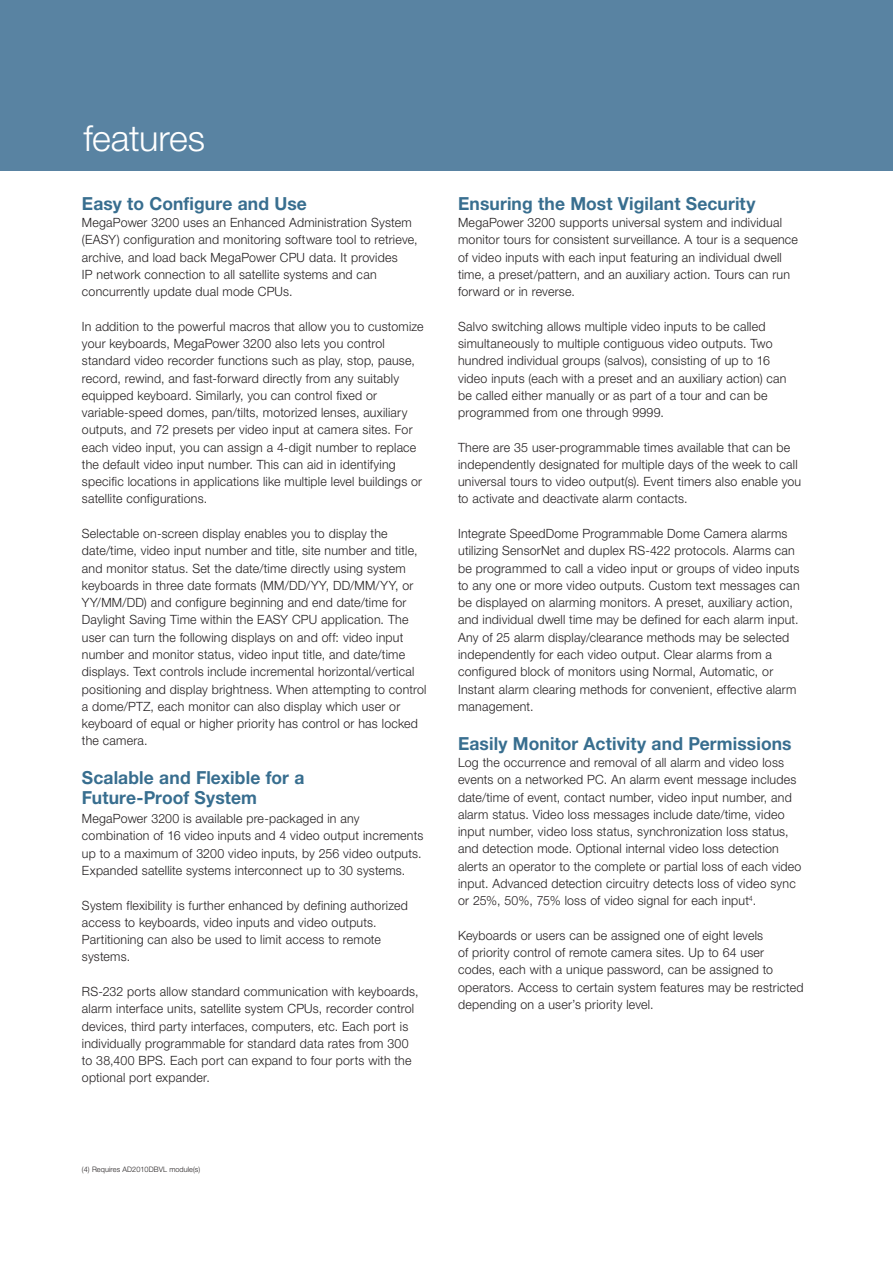
<style>
.page{position:relative;width:893px;height:1263px;background:#fff}
.page>*{position:absolute;margin:0;border:0;box-sizing:border-box;transform-origin:0 0}
.t1{font:300 36px "Helvetica Neue LT Pro";letter-spacing:-.015em;color:#fff}
.t2{font:700 18px/19.5px "Helvetica Neue LT Pro";letter-spacing:.005em;color:#386e8f}
.t3{font:300 12.75px/17.2px "Helvetica Neue LT Pro";letter-spacing:.02em;color:#231f20}
.t4{font:300 7.5px "Helvetica Neue LT Pro";letter-spacing:.01em;color:#231f20}
</style>
<div class="page">
<div style="left:0;top:0;width:893px;height:170px;background:#5983a2"></div>
<h1 class="t1" style="left:83px;top:116px;width:123px">features</h1>
<h2 class="t2" style="left:82px;top:193px;width:226px">Easy to Configure and Use</h2>
<p class="t3" style="left:82px;top:214px;width:337px">MegaPower 3200 uses an Enhanced Administration System (EASY) configuration and monitoring software tool to retrieve, archive, and load back MegaPower CPU data. It provides<br>IP network connection to all satellite systems and can concurrently update dual mode CPUs.</p>
<p class="t3" style="left:82px;top:317px;width:343px">In addition to the powerful macros that allow you to customize your keyboards, MegaPower 3200 also lets you control standard video recorder functions such as play, stop, pause, record, rewind, and fast-forward directly from any suitably equipped keyboard. Similarly, you can control fixed or variable-speed domes, pan/tilts, motorized lenses, auxiliary outputs, and 72 presets per video input at camera sites. For each video input, you can assign a 4-digit number to replace the default video input number. This can aid in identifying specific locations in applications like multiple level buildings or satellite configurations.</p>
<p class="t3" style="left:82px;top:525px;width:346px">Selectable on-screen display enables you to display the date/time, video input number and title, site number and title, and monitor status. Set the date/time directly using system keyboards in three date formats (MM/DD/YY, DD/MM/YY, or YY/MM/DD) and configure beginning and end date/time for Daylight Saving Time within the EASY CPU application. The user can turn the following displays on and off: video input number and monitor status, video input title, and date/time displays. Text controls include incremental horizontal/vertical positioning and display brightness. When attempting to control a dome/PTZ, each monitor can also display which user or keyboard of equal or higher priority has control or has locked the camera.</p>
<h2 class="t2" style="left:82px;top:768px;width:224px">Scalable and Flexible for a<br>Future-Proof System</h2>
<p class="t3" style="left:82px;top:810px;width:343px">MegaPower 3200 is available pre-packaged in any combination of 16 video inputs and 4 video output increments up to a maximum of 3200 video inputs, by 256 video outputs.<br>Expanded satellite systems interconnect up to 30 systems.</p>
<p class="t3" style="left:82px;top:896px;width:327px">System flexibility is further enhanced by defining authorized access to keyboards, video inputs and video outputs.<br>Partitioning can also be used to limit access to remote systems.</p>
<p class="t3" style="left:82px;top:982px;width:338px">RS-232 ports allow standard communication with keyboards, alarm interface units, satellite system CPUs, recorder control devices, third party interfaces, computers, etc. Each port is individually programmable for standard data rates from 300 to 38,400 BPS. Each port can expand to four ports with the optional port expander.</p>
<h2 class="t2" style="left:458px;top:193px;width:299px">Ensuring the Most Vigilant Security</h2>
<p class="t3" style="left:458px;top:214px;width:341px">MegaPower 3200 supports universal system and individual monitor tours for consistent surveillance. A tour is a sequence of video inputs with each input featuring an individual dwell time, a preset/pattern, and an auxiliary action. Tours can run forward or in reverse.</p>
<p class="t3" style="left:458px;top:317px;width:330px">Salvo switching allows multiple video inputs to be called simultaneously to multiple contiguous video outputs. Two hundred individual groups (salvos), consisting of up to 16 video inputs (each with a preset and an auxiliary action) can be called either manually or as part of a tour and can be programmed from one through 9999.</p>
<p class="t3" style="left:458px;top:438px;width:345px">There are 35 user-programmable times available that can be independently designated for multiple days of the week to call universal tours to video output(s). Event timers also enable you to activate and deactivate alarm contacts.</p>
<p class="t3" style="left:458px;top:525px;width:343px">Integrate SpeedDome Programmable Dome Camera alarms utilizing SensorNet and duplex RS-422 protocols. Alarms can be programmed to call a video input or groups of video inputs to any one or more video outputs. Custom text messages can be displayed on alarming monitors. A preset, auxiliary action, and individual dwell time may be defined for each alarm input.<br>Any of 25 alarm display/clearance methods may be selected independently for each video output. Clear alarms from a configured block of monitors using Normal, Automatic, or Instant alarm clearing methods for convenient, effective alarm management.</p>
<h2 class="t2" style="left:458px;top:733px;width:335px">Easily Monitor Activity and Permissions</h2>
<p class="t3" style="left:458px;top:754px;width:345px">Log the occurrence and removal of all alarm and video loss events on a networked PC. An alarm event message includes date/time of event, contact number, video input number, and alarm status. Video loss messages include date/time, video input number, video loss status, synchronization loss status, and detection mode. Optional internal video loss detection alerts an operator to the complete or partial loss of each video input. Advanced detection circuitry detects loss of video sync or 25%, 50%, 75% loss of video signal for each input<sup>4</sup>.</p>
<p class="t3" style="left:458px;top:926px;width:347px">Keyboards or users can be assigned one of eight levels<br>of priority control of remote camera sites. Up to 64 user codes, each with a unique password, can be assigned to operators. Access to certain system features may be restricted depending on a user’s priority level.</p>
<p class="t4" style="left:82px;top:1164px;width:120px">(4) Requires AD2010DBVL module(s)</p>
</div>
